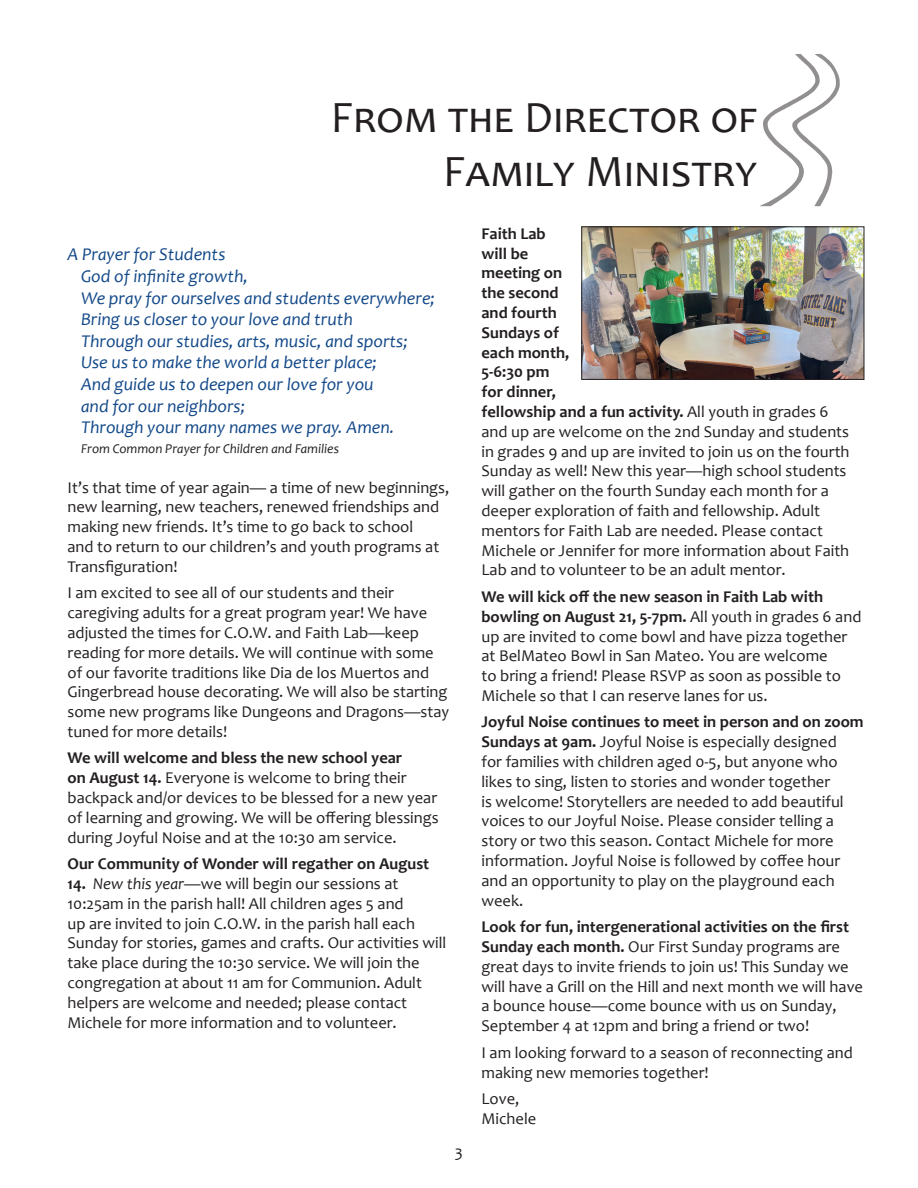
<style>
.page{position:relative;width:918px;height:1188px;background:#fff}
.page>*{position:absolute;margin:0;border:0;box-sizing:border-box;transform-origin:0 0}
.Title_2{font:45px "Candara";letter-spacing:.01em;color:#231f20}
.t1{font:italic 18px "Candara";color:#124888}
.Body_Text_-_spc_afte{font:16.5px/19.8px "Candara";color:#231f20}
.Body_Text_-_spc_afte-2{font:700 16.5px "Candara";color:#231f20}
.t2{font:italic 13.5px "Candara";color:#231f20}
.s1{font-weight:700}
.s2{font-style:italic}
</style>
<div class="page">
<img style="left:760px;top:54px;width:80px;height:153px">
<img style="left:584px;top:229px;width:278px;height:149px">
<div style="left:582px;top:227px;width:282px;height:153px;border:1px solid #231f20"></div>
<p class="Title_2" style="left:331px;top:90px;width:428px">From the Director of</p>
<p class="Title_2" style="left:443px;top:144px;width:315px">Family Ministry</p>
<p class="t1" style="left:68px;top:243px;width:159px">A Prayer for Students</p>
<p class="t1" style="left:81px;top:265px;width:169px">God of infinite growth,</p>
<p class="t1" style="left:81px;top:286px;width:356px">We pray for ourselves and students everywhere;</p>
<p class="t1" style="left:81px;top:308px;width:273px">Bring us closer to your love and truth</p>
<p class="t1" style="left:81px;top:330px;width:328px">Through our studies, arts, music, and sports;</p>
<p class="t1" style="left:81px;top:351px;width:298px">Use us to make the world a better place;</p>
<p class="t1" style="left:81px;top:373px;width:294px">And guide us to deepen our love for you</p>
<p class="t1" style="left:81px;top:394px;width:166px">and for our neighbors;</p>
<p class="t1" style="left:81px;top:416px;width:315px">Through your many names we pray. Amen.</p>
<p class="t2" style="left:81px;top:440px;width:259px">From Common Prayer for Children and Families</p>
<p class="Body_Text_-_spc_afte" style="left:68px;top:477px;width:383px">It’s that time of year again— a time of new beginnings, new learning, new teachers, renewed friendships and making new friends. It’s time to go back to school<br>and to return to our children’s and youth programs at Transfiguration!</p>
<p class="Body_Text_-_spc_afte" style="left:68px;top:583px;width:383px">I am excited to see all of our students and their caregiving adults for a great program year! We have adjusted the times for C.O.W. and Faith Lab—keep reading for more details. We will continue with some of our favorite traditions like Dia de los Muertos and Gingerbread house decorating. We will also be starting some new programs like Dungeons and Dragons—stay tuned for more details!</p>
<p class="Body_Text_-_spc_afte" style="left:68px;top:748px;width:373px"><span class="s1">We will welcome and bless the new school year<br>on August 14.</span> Everyone is welcome to bring their backpack and/or devices to be blessed for a new year of learning and growing. We will be offering blessings during Joyful Noise and at the 10:30 am service.</p>
<p class="Body_Text_-_spc_afte-2" style="left:68px;top:853px;width:363px">Our Community of Wonder will regather on August</p>
<p class="Body_Text_-_spc_afte" style="left:68px;top:874px;width:380px"><span class="s1">14.</span> <span class="s2">New this year</span>—we will begin our sessions at 10:25am in the parish hall! All children ages 5 and<br>up are invited to join C.O.W. in the parish hall each Sunday for stories, games and crafts. Our activities will take place during the 10:30 service. We will join the congregation at about 11 am for Communion. Adult helpers are welcome and needed; please contact Michele for more information and to volunteer.</p>
<p class="Body_Text_-_spc_afte" style="left:455px;top:1141px;width:10px">3</p>
<p class="Body_Text_-_spc_afte-2" style="left:482px;top:223px;width:66px">Faith Lab</p>
<p class="Body_Text_-_spc_afte" style="left:482px;top:243px;width:370px"><span class="s1">will be<br>meeting on<br>the second<br>and fourth<br>Sundays of<br>each month,<br>5-6:30 pm<br>for dinner,<br>fellowship and a fun activity.</span> All youth in grades 6 and up are welcome on the 2nd Sunday and students in grades 9 and up are invited to join us on the fourth<br>Sunday as well! New this year—high school students will gather on the fourth Sunday each month for a deeper exploration of faith and fellowship. Adult mentors for Faith Lab are needed. Please contact<br>Michele or Jennifer for more information about Faith<br>Lab and to volunteer to be an adult mentor.</p>
<p class="Body_Text_-_spc_afte" style="left:482px;top:586px;width:381px"><span class="s1">We will kick off the new season in Faith Lab with bowling on August 21, 5-7pm.</span> All youth in grades 6 and up are invited to come bowl and have pizza together at BelMateo Bowl in San Mateo. You are welcome<br>to bring a friend! Please RSVP as soon as possible to Michele so that I can reserve lanes for us.</p>
<p class="Body_Text_-_spc_afte" style="left:482px;top:712px;width:384px"><span class="s1">Joyful Noise continues to meet in person and on zoom Sundays at 9am.</span> Joyful Noise is especially designed<br>for families with children aged 0-5, but anyone who likes to sing, listen to stories and wonder together<br>is welcome! Storytellers are needed to add beautiful voices to our Joyful Noise. Please consider telling a story or two this season. Contact Michele for more information. Joyful Noise is followed by coffee hour and an opportunity to play on the playground each week.</p>
<p class="Body_Text_-_spc_afte" style="left:482px;top:917px;width:383px"><span class="s1">Look for fun, intergenerational activities on the first Sunday each month.</span> Our First Sunday programs are great days to invite friends to join us! This Sunday we will have a Grill on the Hill and next month we will have a bounce house—come bounce with us on Sunday, September 4 at 12pm and bring a friend or two!</p>
<p class="Body_Text_-_spc_afte" style="left:482px;top:1042px;width:373px">I am looking forward to a season of reconnecting and making new memories together!</p>
<p class="Body_Text_-_spc_afte" style="left:482px;top:1089px;width:39px">Love,</p>
<p class="Body_Text_-_spc_afte" style="left:482px;top:1108px;width:56px">Michele</p>
</div>
